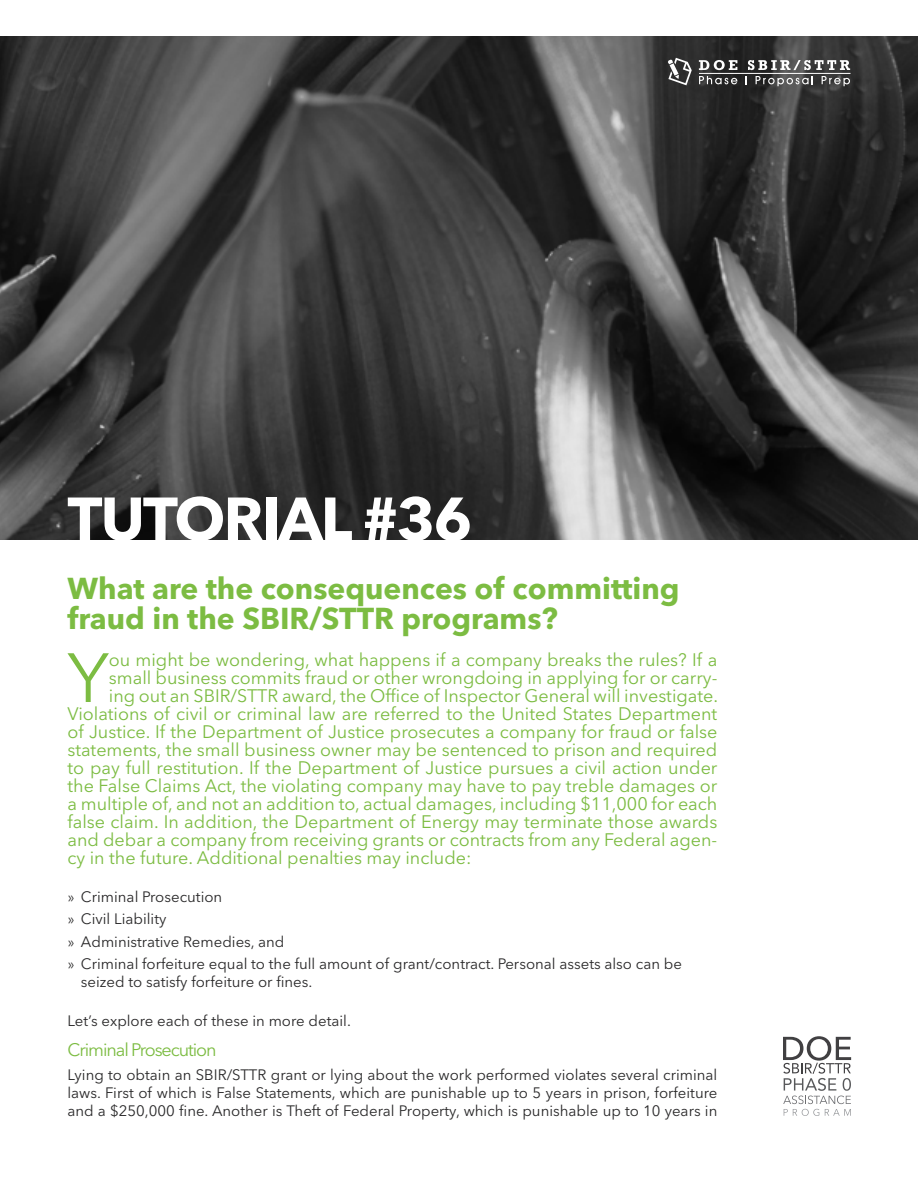
<style>
.page{position:relative;width:918px;height:1188px;background:#fff}
.page>*{position:absolute;margin:0;border:0;box-sizing:border-box;transform-origin:0 0}
.t1{font:68.85px "Avenir Next LT Pro";color:#7cbc42}
.t2{font:700 60px "Avenir Next LT Pro";letter-spacing:-.03em;color:#fff}
.t3{font:700 30px/30px "Avenir Next LT Pro";color:#7cbc42}
.t4{font:18px "Avenir Next LT Pro";color:#7cbc42}
.t5{font:18px "Avenir Next LT Pro";letter-spacing:-.06em;color:#7cbc42}
.t6{font:15px/22.4px "Avenir Next LT Pro";color:#292829}
.s1{font-family:"Avenir";font-weight:300}
</style>
<div class="page">
<img style="left:0;top:37px;width:918px;height:503px">
<svg style="left:699px;top:60px;width:38px;height:10px"></svg>
<svg style="left:748px;top:60px;width:102px;height:10px"></svg>
<svg style="left:699px;top:76px;width:38px;height:8px"></svg>
<svg style="left:756px;top:76px;width:57px;height:10px"></svg>
<svg style="left:822px;top:76px;width:28px;height:10px"></svg>
<hr style="left:699px;top:73px;width:152px;height:1px;background:#fff">
<svg style="left:668px;top:58px;width:24px;height:27px"></svg>
<svg style="left:783px;top:1036px;width:68px;height:80px"></svg>
<h2 class="t2" style="left:68px;top:482px;width:406px">TUTORIAL #36</h2>
<h3 class="t3" style="left:68px;top:573px;width:614px">What are the consequences of committing fraud in the SBIR/STTR programs?</h3>
<h1 class="t1" style="left:67px;top:637px;width:43px">Y</h1>
<p class="t4" style="left:109px;top:649px;width:610px">ou might be wondering, what happens if a company breaks the rules? If a</p>
<p class="t4" style="left:109px;top:667px;width:610px">small business commits fraud or other wrongdoing in applying for or carry-</p>
<p class="t4" style="left:109px;top:685px;width:611px">ing out an SBIR/STTR award, the Office of Inspector General will investigate.</p>
<p class="t4" style="left:68px;top:703px;width:651px">Violations of civil or criminal law are referred to the United States Department</p>
<p class="t4" style="left:68px;top:721px;width:651px">of Justice. If the Department of Justice prosecutes a company for fraud or false</p>
<p class="t4" style="left:68px;top:739px;width:651px">statements, the small business owner may be sentenced to prison and required</p>
<p class="t4" style="left:68px;top:757px;width:651px">to pay full restitution. If the Department of Justice pursues a civil action under</p>
<p class="t4" style="left:68px;top:775px;width:651px">the False Claims Act, the violating company may have to pay treble damages or</p>
<p class="t4" style="left:68px;top:793px;width:651px">a multiple of, and not an addition to, actual damages, including $11,000 for each</p>
<p class="t4" style="left:68px;top:811px;width:651px">false claim. In addition, the Department of Energy may terminate those awards</p>
<p class="t4" style="left:68px;top:829px;width:651px">and debar a company from receiving grants or contracts from any Federal agen-</p>
<p class="t4" style="left:68px;top:847px;width:406px">cy in the future. Additional penalties may include:</p>
<p class="t6" style="left:67px;top:886px;width:616px"><span class="s1">»</span> Criminal Prosecution<br><span class="s1">»</span> Civil Liability<br><span class="s1">»</span> Administrative Remedies, and<br><span class="s1">»</span> Criminal forfeiture equal to the full amount of grant/contract. Personal assets also can be</p>
<p class="t6" style="left:81px;top:971px;width:233px">seized to satisfy forfeiture or fines.</p>
<p class="t6" style="left:67px;top:1010px;width:285px">Let’s explore each of these in more detail.</p>
<p class="t5" style="left:68px;top:1039px;width:151px">Criminal Prosecution</p>
<p class="t6" style="left:68px;top:1066px;width:652px;line-height:18px;text-align:justify">Lying to obtain an SBIR/STTR grant or lying about the work performed violates several criminal laws. First of which is False Statements, which are punishable up to 5 years in prison, forfeiture and a $250,000 fine. Another is Theft of Federal Property, which is punishable up to 10 years in</p>
</div>
